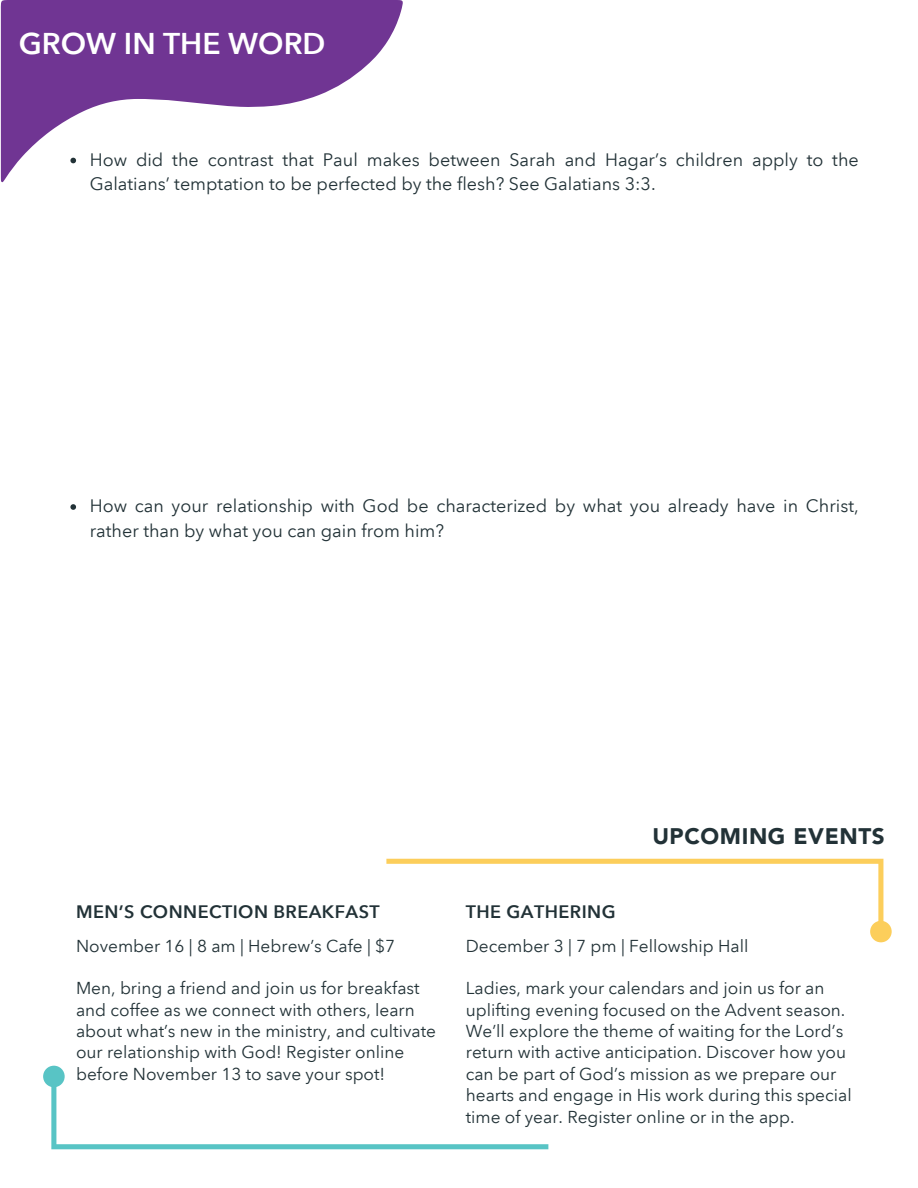
<style>
.page{position:relative;width:918px;height:1188px;background:#fff}
.page>*{position:absolute;margin:0;border:0;box-sizing:border-box;transform-origin:0 0}
.t1{font:600 30px "Avenir Next LT Pro";color:#fff}
.t2{font:900 22.5px "Avenir LT Pro";letter-spacing:.03em;color:#223237}
.t3{font:18px/24.8px "Avenir Next LT Pro";color:#223237}
.t4{font:600 18px "Avenir Next LT Pro";letter-spacing:.025em;color:#223237}
.t5{font:17.25px/21.3px "Avenir Next LT Pro";color:#223237}
</style>
<div class="page">
<svg style="left:70px;top:504px;width:6px;height:6px"></svg>
<div style="left:43px;top:1066px;width:22px;height:21px;background:#58c4c5;border-radius:50%"></div>
<svg style="left:51px;top:1077px;width:497px;height:72px"></svg>
<div style="left:870px;top:921px;width:22px;height:21px;background:#fcce5b;border-radius:50%"></div>
<svg style="left:387px;top:859px;width:496px;height:72px"></svg>
<svg style="left:1px;top:0;width:402px;height:182px;fill:#703593"></svg>
<h1 class="t1" style="left:19px;top:25px;width:308px">GROW IN THE WORD</h1>
<p class="t3" style="left:90px;top:147px;width:771px">How did the contrast that Paul makes between Sarah and Hagar’s children apply to the<br>Galatians’ temptation to be perfected by the flesh? See Galatians 3:3.</p>
<p class="t3" style="left:90px;top:493px;width:771px">How can your relationship with God be characterized by what you already have in Christ, rather than by what you can gain from him?</p>
<p class="t4" style="left:76px;top:901px;width:305px">MEN’S CONNECTION BREAKFAST</p>
<p class="t4" style="left:466px;top:901px;width:151px">THE GATHERING</p>
<h2 class="t2" style="left:652px;top:822px;width:234px">UPCOMING EVENTS</h2>
<p class="t5" style="left:76px;top:935px;width:321px">November 16 | 8 am | Hebrew’s Cafe | $7</p>
<p class="t5" style="left:76px;top:978px;width:361px">Men, bring a friend and join us for breakfast and coffee as we connect with others, learn about what’s new in the ministry, and cultivate our relationship with God! Register online before November 13 to save your spot!</p>
<p class="t5" style="left:466px;top:935px;width:284px">December 3 | 7 pm | Fellowship Hall</p>
<p class="t5" style="left:466px;top:978px;width:387px">Ladies, mark your calendars and join us for an uplifting evening focused on the Advent season.<br>We’ll explore the theme of waiting for the Lord’s return with active anticipation. Discover how you can be part of God’s mission as we prepare our hearts and engage in His work during this special time of year. Register online or in the app.</p>
</div>
